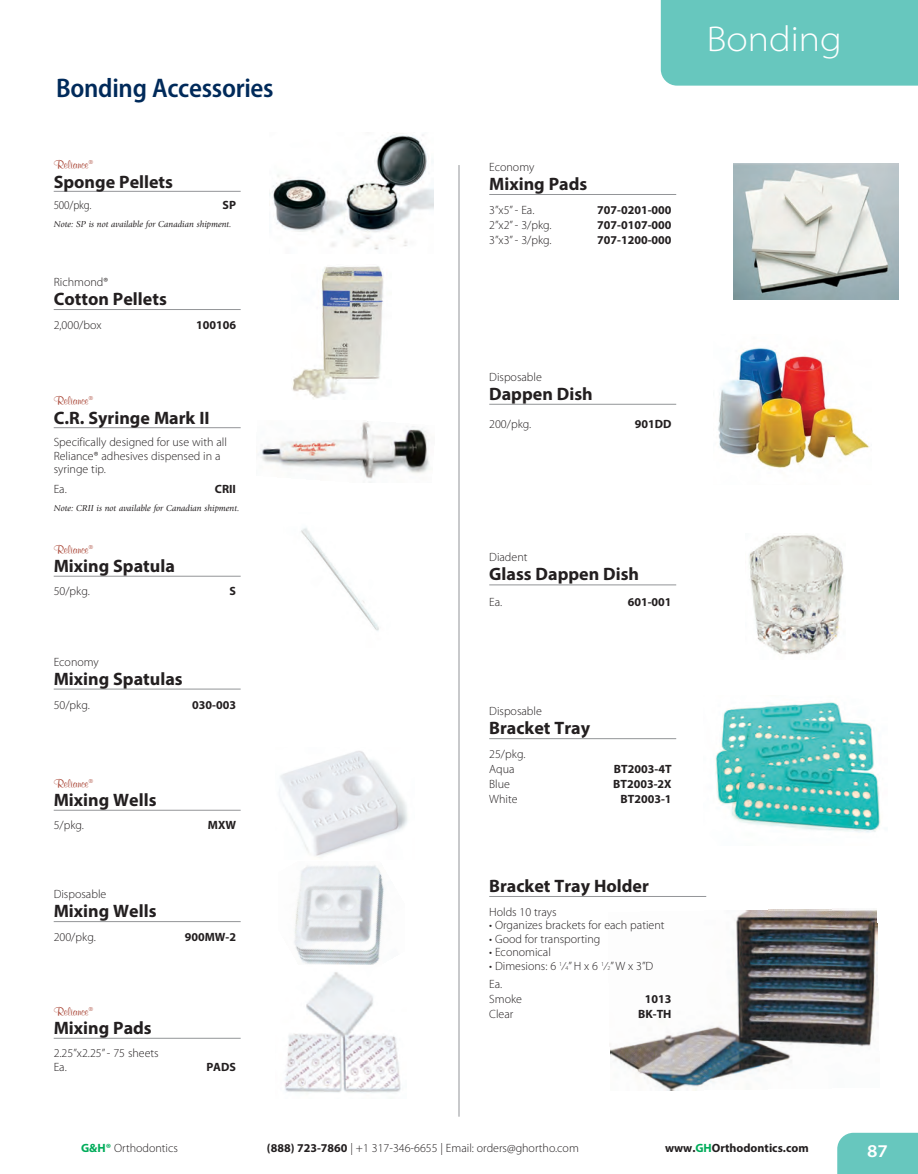
<style>
.page{position:relative;width:918px;height:1174px;background:#fff}
.page>*{position:absolute;margin:0;border:0;box-sizing:border-box;transform-origin:0 0}
.t1{font:300 semi-expanded 36px "Myriad Pro";color:#fff}
.t2{font:600 semi-condensed 27px "Myriad Pro";letter-spacing:-.01em;color:#002a5a}
.t3{font:700 18px "Myriad Pro";color:#231f20}
.t4{font:600 semi-expanded 18px "Myriad Pro";color:#fff}
.t5{font:300 12px/13.5px "Myriad Pro";color:#231f20}
.t6{font:700 12px "Myriad Pro";color:#231f20}
.t7{font:700 12px "Murray Hill BT";letter-spacing:-.01em;color:#a74131}
.t8{font:300 semi-condensed 12px "Myriad Pro";letter-spacing:-.01em;color:#231f20}
.t9{font:italic 9px "Giovanni";color:#231f20}
.s1{font-size:6px}
.s2{font-weight:700;color:#00ac5a}
.s3{font-weight:700}
.s4{color:#00ac5a}
</style>
<div class="page">
<img style="left:270px;top:133px;width:164px;height:117px">
<hr style="left:458px;top:165px;width:1px;height:952px;background:#939598">
<hr style="left:54px;top:191px;width:187px;height:1px;background:#939598">
<hr style="left:489px;top:194px;width:187px;height:1px;background:#939598">
<hr style="left:54px;top:309px;width:187px;height:1px;background:#939598">
<hr style="left:54px;top:689px;width:187px;height:1px;background:#939598">
<hr style="left:54px;top:921px;width:187px;height:1px;background:#939598">
<hr style="left:54px;top:427px;width:187px;height:1px;background:#939598">
<hr style="left:54px;top:576px;width:187px;height:1px;background:#939598">
<img style="left:258px;top:421px;width:171px;height:62px">
<img style="left:292px;top:266px;width:92px;height:132px">
<img style="left:301px;top:527px;width:78px;height:104px">
<img style="left:279px;top:751px;width:129px;height:105px">
<hr style="left:54px;top:810px;width:187px;height:1px;background:#939598">
<hr style="left:54px;top:1038px;width:187px;height:1px;background:#939598">
<img style="left:294px;top:865px;width:90px;height:100px">
<img style="left:285px;top:972px;width:116px;height:121px">
<img style="left:733px;top:164px;width:165px;height:136px">
<img style="left:718px;top:348px;width:152px;height:120px">
<hr style="left:489px;top:404px;width:187px;height:1px;background:#939598">
<hr style="left:489px;top:585px;width:187px;height:1px;background:#939598">
<img style="left:749px;top:535px;width:95px;height:120px">
<img style="left:715px;top:702px;width:166px;height:131px">
<hr style="left:489px;top:738px;width:187px;height:1px;background:#939598">
<img style="left:609px;top:909px;width:269px;height:181px">
<hr style="left:489px;top:896px;width:217px;height:1px;background:#939598">
<div style="left:660px;top:0;width:258px;height:86px;background:#67c7be"></div>
<div style="left:837px;top:1133px;width:81px;height:41px;background:#67c7be"></div>
<h2 class="t2" style="left:56px;top:78px;width:219px">Bonding Accessories</h2>
<p class="t7" style="left:54px;top:157px;width:41px">Reliance<sup>®</sup></p>
<h3 class="t3" style="left:54px;top:175px;width:121px">Sponge Pellets</h3>
<p class="t8" style="left:54px;top:200px;width:39px">500/pkg.</p>
<p class="t6" style="left:222px;top:200px;width:15px">SP</p>
<p class="t9" style="left:54px;top:220px;width:179px">Note: SP is not available for Canadian shipment.</p>
<p class="t5" style="left:54px;top:276px;width:56px">Richmond®</p>
<h3 class="t3" style="left:54px;top:292px;width:115px">Cotton Pellets</h3>
<p class="t5" style="left:54px;top:319px;width:49px">2,000/box</p>
<p class="t6" style="left:196px;top:320px;width:41px">100106</p>
<p class="t7" style="left:54px;top:393px;width:41px">Reliance<sup>®</sup></p>
<h3 class="t3" style="left:54px;top:411px;width:157px">C.R. Syringe Mark II</h3>
<p class="t5" style="left:54px;top:437px;width:175px">Specifically designed for use with all<br>Reliance® adhesives dispensed in a syringe tip.</p>
<p class="t5" style="left:54px;top:483px;width:15px">Ea.</p>
<p class="t6" style="left:215px;top:484px;width:23px">CRII</p>
<p class="t9" style="left:54px;top:504px;width:187px">Note: CRII is not available for Canadian shipment.</p>
<p class="t7" style="left:54px;top:542px;width:41px">Reliance<sup>®</sup></p>
<h3 class="t3" style="left:54px;top:560px;width:123px">Mixing Spatula</h3>
<p class="t5" style="left:54px;top:585px;width:38px">50/pkg.</p>
<p class="t6" style="left:229px;top:586px;width:8px">S</p>
<p class="t5" style="left:54px;top:656px;width:47px">Economy</p>
<h3 class="t3" style="left:54px;top:672px;width:130px">Mixing Spatulas</h3>
<p class="t5" style="left:54px;top:699px;width:38px">50/pkg.</p>
<p class="t6" style="left:192px;top:700px;width:45px">030-003</p>
<p class="t7" style="left:54px;top:776px;width:41px">Reliance<sup>®</sup></p>
<h3 class="t3" style="left:54px;top:794px;width:104px">Mixing Wells</h3>
<p class="t5" style="left:54px;top:819px;width:32px">5/pkg.</p>
<p class="t6" style="left:208px;top:820px;width:30px">MXW</p>
<p class="t5" style="left:54px;top:888px;width:54px">Disposable</p>
<h3 class="t3" style="left:54px;top:904px;width:104px">Mixing Wells</h3>
<p class="t5" style="left:54px;top:931px;width:44px">200/pkg.</p>
<p class="t6" style="left:185px;top:932px;width:53px">900MW-2</p>
<p class="t7" style="left:54px;top:1004px;width:41px">Reliance<sup>®</sup></p>
<h3 class="t3" style="left:54px;top:1022px;width:100px">Mixing Pads</h3>
<p class="t5" style="left:54px;top:1047px;width:107px">2.25”x2.25” - 75 sheets<br>Ea.</p>
<p class="t6" style="left:206px;top:1062px;width:31px">PADS</p>
<h1 class="t1" style="left:706px;top:25px;width:137px">Bonding</h1>
<p class="t5" style="left:489px;top:161px;width:47px">Economy</p>
<h3 class="t3" style="left:489px;top:177px;width:100px">Mixing Pads</h3>
<p class="t5" style="left:489px;top:204px;width:47px">3”x5” - Ea.</p>
<p class="t6" style="left:597px;top:205px;width:76px">707-0201-000</p>
<p class="t5" style="left:489px;top:219px;width:64px">2”x2” - 3/pkg.</p>
<p class="t6" style="left:597px;top:220px;width:76px">707-0107-000</p>
<p class="t5" style="left:489px;top:234px;width:64px">3”x3” - 3/pkg.</p>
<p class="t6" style="left:597px;top:235px;width:76px">707-1200-000</p>
<p class="t5" style="left:489px;top:371px;width:54px">Disposable</p>
<h3 class="t3" style="left:489px;top:387px;width:105px">Dappen Dish</h3>
<p class="t5" style="left:489px;top:418px;width:44px">200/pkg.</p>
<p class="t6" style="left:634px;top:420px;width:38px">901DD</p>
<p class="t5" style="left:489px;top:552px;width:40px">Diadent</p>
<h3 class="t3" style="left:489px;top:568px;width:151px">Glass Dappen Dish</h3>
<p class="t5" style="left:489px;top:596px;width:15px">Ea.</p>
<p class="t6" style="left:627px;top:597px;width:45px">601-001</p>
<p class="t5" style="left:489px;top:705px;width:54px">Disposable</p>
<h3 class="t3" style="left:489px;top:721px;width:102px">Bracket Tray</h3>
<p class="t5" style="left:489px;top:747px;width:38px;line-height:15px">25/pkg.<br>Aqua</p>
<p class="t6" style="left:614px;top:765px;width:59px">BT2003-4T</p>
<p class="t5" style="left:489px;top:778px;width:22px">Blue</p>
<p class="t6" style="left:613px;top:780px;width:60px">BT2003-2X</p>
<p class="t5" style="left:489px;top:793px;width:30px">White</p>
<p class="t6" style="left:620px;top:795px;width:52px">BT2003-1</p>
<h3 class="t3" style="left:489px;top:879px;width:161px">Bracket Tray Holder</h3>
<p class="t5" style="left:489px;top:906px;width:69px">Holds 10 trays</p>
<p class="t5" style="left:489px;top:920px;width:177px">• Organizes brackets for each patient</p>
<p class="t5" style="left:489px;top:933px;width:113px">• Good for transporting</p>
<p class="t5" style="left:489px;top:947px;width:63px">• Economical</p>
<p class="t5" style="left:489px;top:958px;width:165px;line-height:18px">• Dimesions: 6 <sup>1</sup>⁄<span class="s1">4</span>” H x 6 <sup>1</sup>⁄<span class="s1">2</span>” W x 3”D<br>Ea.</p>
<p class="t5" style="left:489px;top:993px;width:34px">Smoke</p>
<p class="t6" style="left:644px;top:994px;width:28px">1013</p>
<p class="t5" style="left:489px;top:1008px;width:26px">Clear</p>
<p class="t6" style="left:638px;top:1009px;width:35px">BK-TH</p>
<p class="t5" style="left:81px;top:1142px;width:98px"><span class="s2">G&amp;H®</span> Orthodontics</p>
<p class="t5" style="left:267px;top:1142px;width:313px"><span class="s3">(888) 723-7860</span> | +1 317-346-6655 | Email: orders@ghortho.com</p>
<p class="t6" style="left:665px;top:1144px;width:145px">www.<span class="s4">GH</span>Orthodontics.com</p>
<h3 class="t4" style="left:866px;top:1144px;width:22px">87</h3>
</div>
